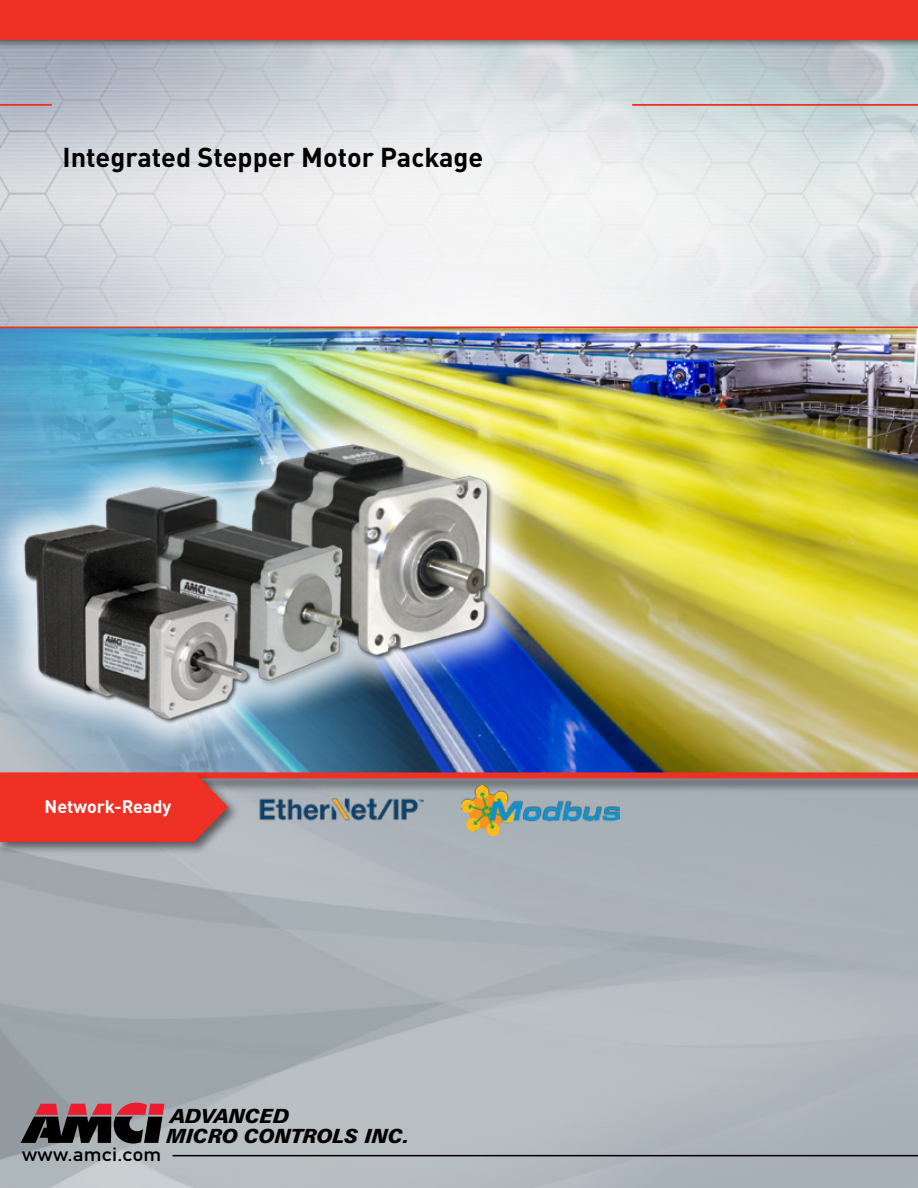
<style>
.page{position:relative;width:918px;height:1188px;background:#fff}
.page>*{position:absolute;margin:0;border:0;box-sizing:border-box;transform-origin:0 0}
.t1{font:700 27px "DINOT";color:#000}
.t2{font:italic 900 19.65px/19.5px "Zurich BT";letter-spacing:-.005em;color:#000}
.t3{font:18.9px "DIN Mittelschrift Std";letter-spacing:.02em;color:#000;scale:1.11 1}
.t4{font:700 18px "DINOT";color:#fff}
</style>
<div class="page">
<img style="left:0;top:50px;width:918px;height:1138px">
<hr style="left:173px;top:1155px;width:745px;height:1px;background:#000">
<svg style="left:21px;top:1102px;width:144px;height:42px;background:#644348"></svg>
<div style="left:0;top:0;width:918px;height:50px;background:#000;opacity:.55"></div>
<div style="left:0;top:0;width:918px;height:39px;background:#ee3124"></div>
<hr style="left:632px;top:104px;width:286px;height:2px;background:#ee3124">
<hr style="left:0;top:104px;width:52px;height:2px;background:#ee3124">
<img style="left:0;top:328px;width:918px;height:443px">
<div style="left:0;top:771px;width:918px;height:23px;background:#000;opacity:.54"></div>
<div style="left:0;top:772px;width:918px;height:6px;background:#ee3124"></div>
<div style="left:0;top:406px;width:532px;height:355px;background:#fff;opacity:.75"></div>
<img style="left:0;top:408px;width:522px;height:335px">
<hr style="left:0;top:326px;width:918px;height:2px;background:#ee3124">
<div style="left:191px;top:770px;width:49px;height:84px;background:#000;opacity:.54"></div>
<div style="left:0;top:775px;width:208px;height:80px;background:#000;opacity:.54"></div>
<div style="left:0;top:778px;width:194px;height:64px;background:#ee3124"></div>
<img style="left:254px;top:786px;width:172px;height:47px">
<img style="left:461px;top:785px;width:159px;height:51px">
<div style="left:0;top:773px;width:194px;height:9px;background:#ee3124"></div>
<svg style="left:194px;top:772px;width:34px;height:70px;background:#c35752"></svg>
<p class="t1" style="left:63px;top:140px;width:422px">Integrated Stepper Motor Package</p>
<p class="t4" style="left:45px;top:794px;width:128px">Network-Ready</p>
<p class="t2" style="left:167px;top:1107px;width:244px">ADV ANC ED<br>MIC RO CON T ROL S INC.</p>
<p class="t3" style="left:22px;top:1143px;width:127px">www.amci.com</p>
</div>
